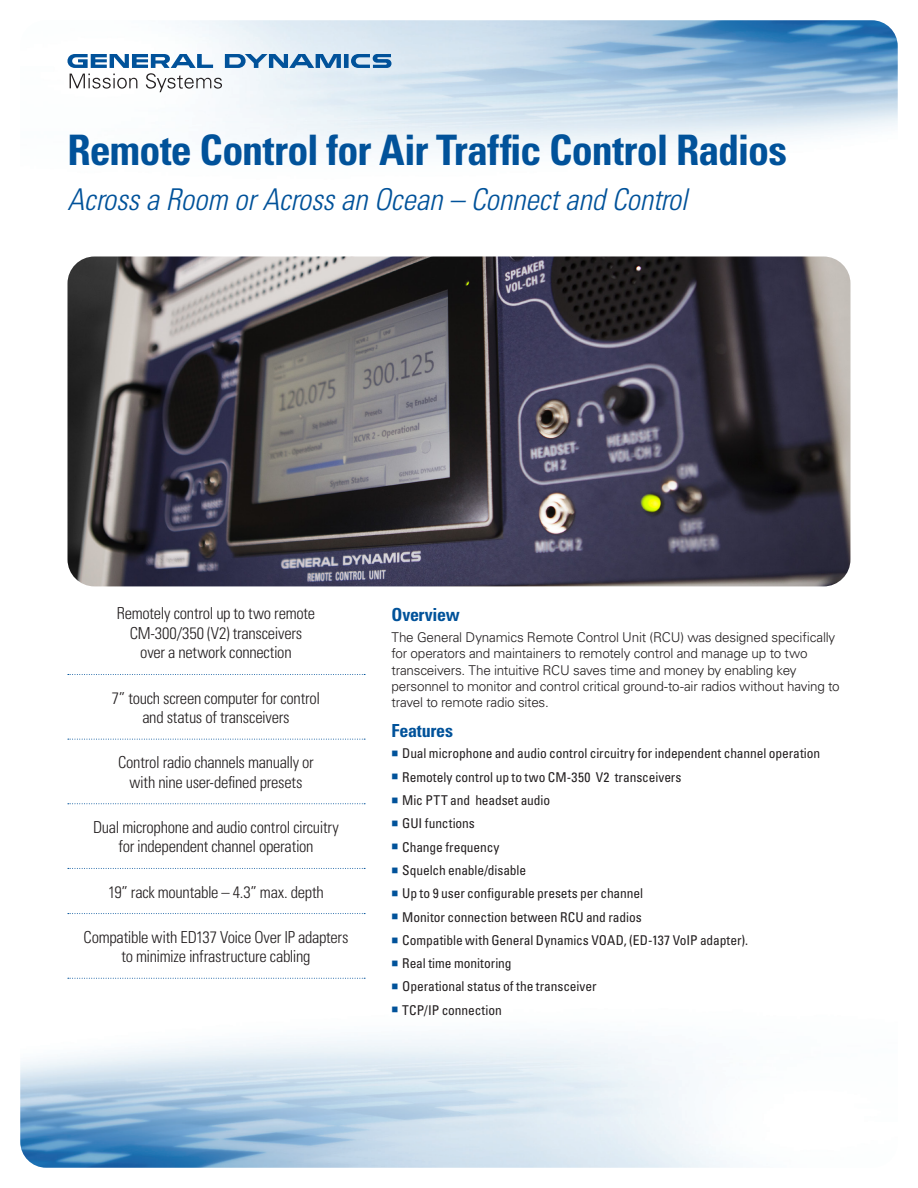
<style>
.page{position:relative;width:918px;height:1188px;background:#fff}
.page>*{position:absolute;margin:0;border:0;box-sizing:border-box;transform-origin:0 0}
._2015_Front_Title{font:700 condensed 42px "Univers LT Std";letter-spacing:-.02em;color:#01529a}
._2015_Front_Subtitle{font:italic 300 condensed 30px "Univers LT Std";letter-spacing:-.005em;color:#01529a}
._2015_Subheads{font:700 condensed 18px "Univers LT Std";letter-spacing:-.015em;color:#01529a}
._2015_Front_Key_Mess{font:300 condensed 16.5px/19.5px "Univers LT Std";letter-spacing:-.02em;color:#231f20;text-align:center}
.t1{font:condensed 13.5px "Univers LT Std";letter-spacing:-.005em;color:#231f20}
._2015_Body{font:300 13.5px/16.2px "Univers LT Std";letter-spacing:-.015em;color:#231f20}
.s1{color:#01529a}
</style>
<div class="page">
<img style="left:20px;top:20px;width:878px;height:1148px">
<svg style="left:68px;top:54px;width:323px;height:38px"></svg>
<svg style="left:68px;top:674px;width:297px;height:1px"></svg>
<svg style="left:68px;top:739px;width:297px;height:1px"></svg>
<svg style="left:68px;top:803px;width:297px;height:1px"></svg>
<svg style="left:68px;top:868px;width:297px;height:1px"></svg>
<svg style="left:68px;top:913px;width:297px;height:1px"></svg>
<svg style="left:68px;top:978px;width:297px;height:1px"></svg>
<img style="left:68px;top:256px;width:782px;height:330px">
<p class="_2015_Front_Title" style="left:68px;top:125px;width:721px">Remote Control for Air Traffic Control Radios</p>
<p class="_2015_Front_Subtitle" style="left:68px;top:182px;width:622px">Across a Room or Across an Ocean – Connect and Control</p>
<p class="_2015_Front_Key_Mess" style="left:117px;top:604px;width:200px">Remotely control up to two remote<br>CM-300/350 (V2) transceivers over a network connection</p>
<p class="_2015_Front_Key_Mess" style="left:112px;top:688px;width:210px">7” touch screen computer for control and status of transceivers</p>
<p class="_2015_Front_Key_Mess" style="left:118px;top:753px;width:197px">Control radio channels manually or with nine user-defined presets</p>
<p class="_2015_Front_Key_Mess" style="left:93px;top:817px;width:247px">Dual microphone and audio control circuitry for independent channel operation</p>
<p class="_2015_Front_Key_Mess" style="left:108px;top:882px;width:217px">19” rack mountable – 4.3” max. depth</p>
<p class="_2015_Front_Key_Mess" style="left:84px;top:927px;width:266px">Compatible with ED137 Voice Over IP adapters to minimize infrastructure cabling</p>
<p class="_2015_Subheads" style="left:392px;top:603px;width:70px">Overview</p>
<p class="_2015_Body" style="left:392px;top:629px;width:450px">The General Dynamics Remote Control Unit (RCU) was designed specifically for operators and maintainers to remotely control and manage up to two transceivers. The intuitive RCU saves time and money by enabling key personnel to monitor and control critical ground-to-air radios without having to travel to remote radio sites.</p>
<p class="_2015_Subheads" style="left:392px;top:720px;width:63px">Features</p>
<p class="t1" style="left:392px;top:745px;width:430px"><span class="s1">■</span> Dual microphone and audio control circuitry for independent channel operation</p>
<p class="t1" style="left:392px;top:768px;width:292px"><span class="s1">■</span> Remotely control up to two CM-350 V2 transceivers</p>
<p class="t1" style="left:392px;top:792px;width:160px"><span class="s1">■</span> Mic PTT and headset audio</p>
<p class="t1" style="left:392px;top:815px;width:85px"><span class="s1">■</span> GUI functions</p>
<p class="t1" style="left:392px;top:838px;width:109px"><span class="s1">■</span> Change frequency</p>
<p class="t1" style="left:392px;top:862px;width:136px"><span class="s1">■</span> Squelch enable/disable</p>
<p class="t1" style="left:392px;top:885px;width:253px"><span class="s1">■</span> Up to 9 user configurable presets per channel</p>
<p class="t1" style="left:392px;top:908px;width:252px"><span class="s1">■</span> Monitor connection between RCU and radios</p>
<p class="t1" style="left:392px;top:932px;width:358px"><span class="s1">■</span> Compatible with General Dynamics VOAD, (ED-137 VoIP adapter).</p>
<p class="t1" style="left:392px;top:955px;width:122px"><span class="s1">■</span> Real time monitoring</p>
<p class="t1" style="left:392px;top:978px;width:207px"><span class="s1">■</span> Operational status of the transceiver</p>
<p class="t1" style="left:392px;top:1001px;width:112px"><span class="s1">■</span> TCP/IP connection</p>
</div>
